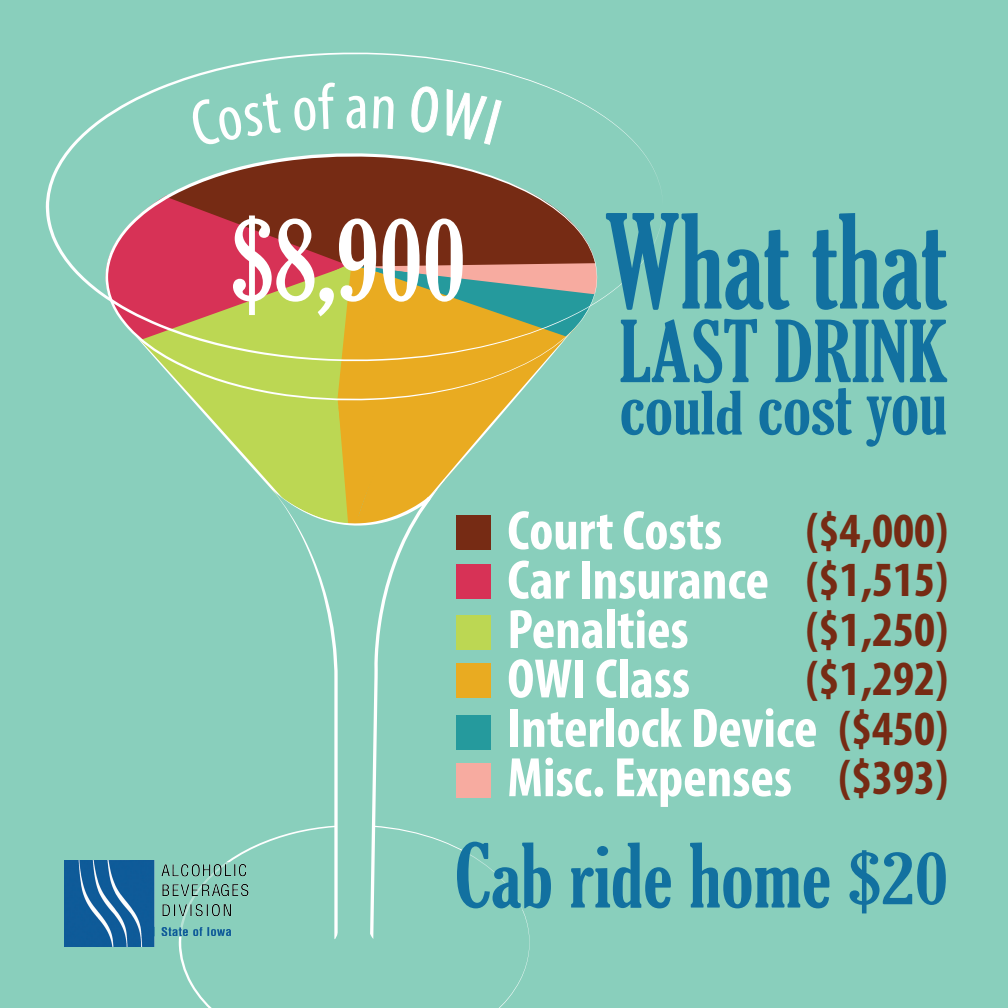
<style>
.page{position:relative;width:1008px;height:1008px;background:#89cfbc}
.page>*{position:absolute;margin:0;border:0;box-sizing:border-box;transform-origin:0 0}
.t1{font:extra-condensed 125.83px "Gloucester";color:#1271a0}
.t2{font:extra-condensed 85.66px "Gloucester";color:#1271a0;scale:1.1 1}
.t3{font:extra-condensed 82.34px "Gloucester";color:#1271a0;scale:1.1 1}
.t4{font:extra-condensed 74.11px "Gloucester";color:#1271a0;scale:1.11 1}
.t5{font:condensed 65.89px "Myriad Pro";color:#fff}
.t6{font:700 condensed 56px/49.4px "Myriad Pro";color:#fff}
.t7{font:700 condensed 49.44px/49.4px "Myriad Pro";color:#762b14;text-align:right}
.s1{font-size:112px;color:#fff}
.s2{font-size:57.66px}
.s3{font-size:82.34px}
.s4{font-size:71.14px}
</style>
<div class="page">
<svg style="left:179px;top:838px;width:351px;height:170px"></svg>
<div style="left:457px;top:516px;width:34px;height:34px;background:#762b14"></div>
<div style="left:457px;top:564px;width:34px;height:34px;background:#d73256"></div>
<div style="left:457px;top:616px;width:34px;height:34px;background:#bcd753"></div>
<div style="left:457px;top:664px;width:34px;height:34px;background:#e9ab21"></div>
<div style="left:457px;top:716px;width:34px;height:34px;background:#259a9d"></div>
<div style="left:457px;top:764px;width:34px;height:34px;background:#f7aba0"></div>
<svg style="left:46px;top:52px;width:615px;height:249px"></svg>
<svg style="left:105px;top:152px;width:492px;height:176px;fill:#762b14"></svg>
<svg style="left:272px;top:540px;width:166px;height:410px"></svg>
<svg style="left:142px;top:259px;width:457px;height:281px"></svg>
<svg style="left:324px;top:919px;width:65px;height:52px"></svg>
<img style="left:65px;top:860px;width:185px;height:86px">
<div style="left:467px;top:846px;width:72px;height:63px;background:#89cfbc"></div>
<svg style="left:188px;top:92px;width:93px;height:55px"></svg>
<svg style="left:293px;top:82px;width:44px;height:49px"></svg>
<svg style="left:373px;top:96px;width:21px;height:33px"></svg>
<svg style="left:410px;top:86px;width:92px;height:59px"></svg>
<p class="t5" style="left:345px;top:67px;width:26px">a</p>
<p class="t1" style="left:231px;top:190px;width:718px"><span class="s1">$8,900</span> What that</p>
<p class="t3" style="left:619px;top:305px;width:300px">LAST DRINK</p>
<p class="t4" style="left:620px;top:365px;width:297px">cou<span class="s2">ld</span> cost <span class="s3">you</span></p>
<p class="t6" style="left:507px;top:505px;width:312px">Court Costs<br>Car Insurance<br>Penalties<br>OWI Class<br>Interlock Device<br>Misc. Expenses</p>
<p class="t7" style="left:806px;top:505px;width:144px">($4,000) ($1,515) ($1,250) ($1,292) ($450) ($393)</p>
<p class="t2" style="left:454px;top:827px;width:451px">Cab ride home <span class="s4">$20</span></p>
</div>
